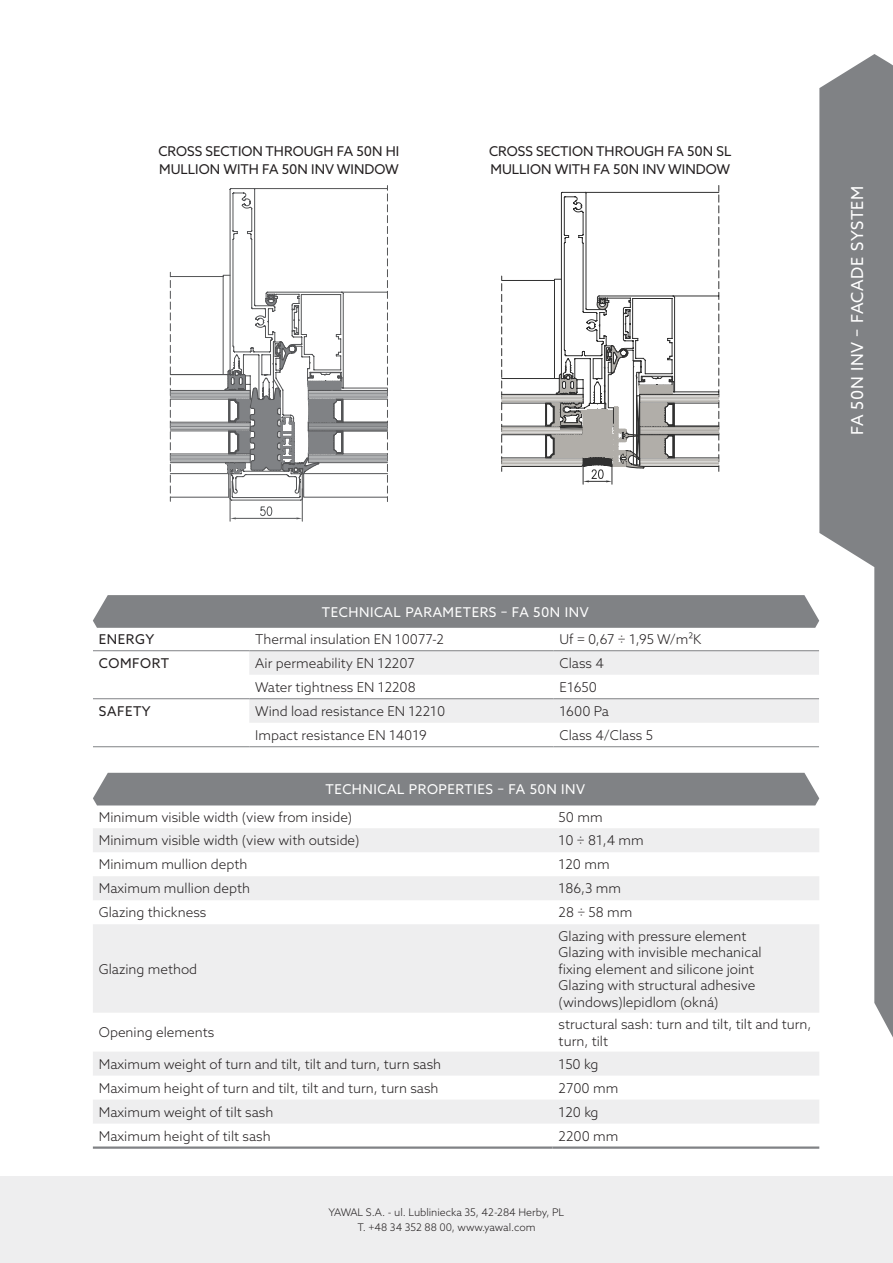
<style>
.page{position:relative;width:893px;height:1263px;background:#fff}
.page>*{position:absolute;margin:0;border:0;box-sizing:border-box;transform-origin:0 0}
.napis_na_belce{font:16.5px "Azo Sans";letter-spacing:.035em;color:#fff}
.dane_techniczne{font:300 13.5px/16.5px "Azo Sans";color:#231f20}
.Przekroje_nowe{font:13.5px/18px "Azo Sans";color:#231f20}
.para__techniczne{font:13.5px "Azo Sans";letter-spacing:.04em;color:#fff}
.energia_komfort_bezpieczenstwo{font:13.5px "Azo Sans";letter-spacing:.04em;color:#231f20}
.t1{font:300 10.5px/15px "Azo Sans";color:#231f20;text-align:center}
</style>
<div class="page">
<svg style="left:819px;top:54px;width:74px;height:983px;fill:#808285"></svg>
<div style="left:0;top:1176px;width:893px;height:87px;background:#eeeeef"></div>
<svg style="left:249px;top:651px;width:570px;height:72px"></svg>
<hr style="left:93px;top:746px;width:156px;height:1px;background:#808285">
<hr style="left:249px;top:746px;width:305px;height:1px;background:#808285">
<hr style="left:554px;top:746px;width:265px;height:1px;background:#808285">
<hr style="left:93px;top:650px;width:156px;height:1px;background:#808285">
<hr style="left:249px;top:650px;width:305px;height:1px;background:#808285">
<hr style="left:554px;top:650px;width:265px;height:1px;background:#808285">
<hr style="left:93px;top:698px;width:156px;height:1px;background:#808285">
<hr style="left:249px;top:698px;width:305px;height:1px;background:#808285">
<hr style="left:554px;top:698px;width:265px;height:1px;background:#808285">
<svg style="left:93px;top:595px;width:726px;height:33px;background:#838588"></svg>
<svg style="left:93px;top:828px;width:726px;height:295px;fill:#eeeeef"></svg>
<hr style="left:93px;top:1146px;width:460px;height:3px;background:#808285">
<hr style="left:553px;top:1146px;width:266px;height:3px;background:#808285">
<div style="left:93px;top:773px;width:726px;height:32px;background:#808285"></div>
<svg style="left:501px;top:185px;width:218px;height:299px"></svg>
<svg style="left:170px;top:187px;width:218px;height:334px"></svg>
<p class="Przekroje_nowe" style="left:158px;top:142px;width:242px">CROSS SECTION THROUGH FA 50N HI<br>MULLION WITH FA 50N INV WINDOW</p>
<p class="Przekroje_nowe" style="left:489px;top:141px;width:244px">CROSS SECTION THROUGH FA 50N SL<br>MULLION WITH FA 50N INV WINDOW</p>
<p class="napis_na_belce" style="left:846px;top:435px;width:251px;rotate:-90deg">FA 50N INV – FACADE SYSTEM</p>
<p class="para__techniczne" style="left:322px;top:603px;width:268px">TECHNICAL PARAMETERS – FA 50N INV</p>
<p class="energia_komfort_bezpieczenstwo" style="left:99px;top:630px;width:57px">ENERGY</p>
<p class="dane_techniczne" style="left:255px;top:631px;width:190px">Thermal insulation EN 10077-2</p>
<p class="dane_techniczne" style="left:560px;top:631px;width:143px">Uf = 0,67 ÷ 1,95 W/m²K</p>
<p class="energia_komfort_bezpieczenstwo" style="left:99px;top:654px;width:72px">COMFORT</p>
<p class="dane_techniczne" style="left:255px;top:655px;width:161px">Air permeability EN 12207</p>
<p class="dane_techniczne" style="left:560px;top:655px;width:46px">Class 4</p>
<p class="dane_techniczne" style="left:255px;top:679px;width:162px">Water tightness EN 12208</p>
<p class="dane_techniczne" style="left:560px;top:679px;width:39px">E1650</p>
<p class="energia_komfort_bezpieczenstwo" style="left:99px;top:702px;width:53px">SAFETY</p>
<p class="dane_techniczne" style="left:255px;top:703px;width:191px">Wind load resistance EN 12210</p>
<p class="dane_techniczne" style="left:560px;top:703px;width:51px">1600 Pa</p>
<p class="dane_techniczne" style="left:255px;top:727px;width:173px">Impact resistance EN 14019</p>
<p class="dane_techniczne" style="left:560px;top:727px;width:95px">Class 4/Class 5</p>
<p class="para__techniczne" style="left:325px;top:781px;width:261px">TECHNICAL PROPERTIES – FA 50N INV</p>
<p class="dane_techniczne" style="left:99px;top:809px;width:255px">Minimum visible width (view from inside)</p>
<p class="dane_techniczne" style="left:559px;top:809px;width:45px">50 mm</p>
<p class="dane_techniczne" style="left:99px;top:832px;width:262px">Minimum visible width (view with outside)</p>
<p class="dane_techniczne" style="left:559px;top:832px;width:87px">10 ÷ 81,4 mm</p>
<p class="dane_techniczne" style="left:99px;top:856px;width:150px">Minimum mullion depth</p>
<p class="dane_techniczne" style="left:559px;top:856px;width:52px">120 mm</p>
<p class="dane_techniczne" style="left:99px;top:880px;width:153px">Maximum mullion depth</p>
<p class="dane_techniczne" style="left:559px;top:880px;width:64px">186,3 mm</p>
<p class="dane_techniczne" style="left:99px;top:904px;width:109px">Glazing thickness</p>
<p class="dane_techniczne" style="left:559px;top:904px;width:75px">28 ÷ 58 mm</p>
<p class="dane_techniczne" style="left:99px;top:960px;width:100px">Glazing method</p>
<p class="dane_techniczne" style="left:559px;top:927px;width:205px">Glazing with pressure element<br>Glazing with invisible mechanical fixing element and silicone joint<br>Glazing with structural adhesive (windows)lepidlom (okná)</p>
<p class="dane_techniczne" style="left:99px;top:1024px;width:117px">Opening elements</p>
<p class="dane_techniczne" style="left:559px;top:1016px;width:254px">structural sash: turn and tilt, tilt and turn, turn, tilt</p>
<p class="dane_techniczne" style="left:99px;top:1055px;width:344px">Maximum weight of turn and tilt, tilt and turn, turn sash</p>
<p class="dane_techniczne" style="left:559px;top:1055px;width:41px">150 kg</p>
<p class="dane_techniczne" style="left:99px;top:1079px;width:341px">Maximum height of turn and tilt, tilt and turn, turn sash</p>
<p class="dane_techniczne" style="left:559px;top:1079px;width:61px">2700 mm</p>
<p class="dane_techniczne" style="left:99px;top:1103px;width:176px">Maximum weight of tilt sash</p>
<p class="dane_techniczne" style="left:559px;top:1103px;width:41px">120 kg</p>
<p class="dane_techniczne" style="left:99px;top:1127px;width:173px">Maximum height of tilt sash</p>
<p class="dane_techniczne" style="left:559px;top:1127px;width:61px">2200 mm</p>
<p class="t1" style="left:329px;top:1205px;width:237px">YAWAL S.A. - ul. Lubliniecka 35, 42-284 Herby, PL<br>T. +48 34 352 88 00, www.yawal.com</p>
</div>
